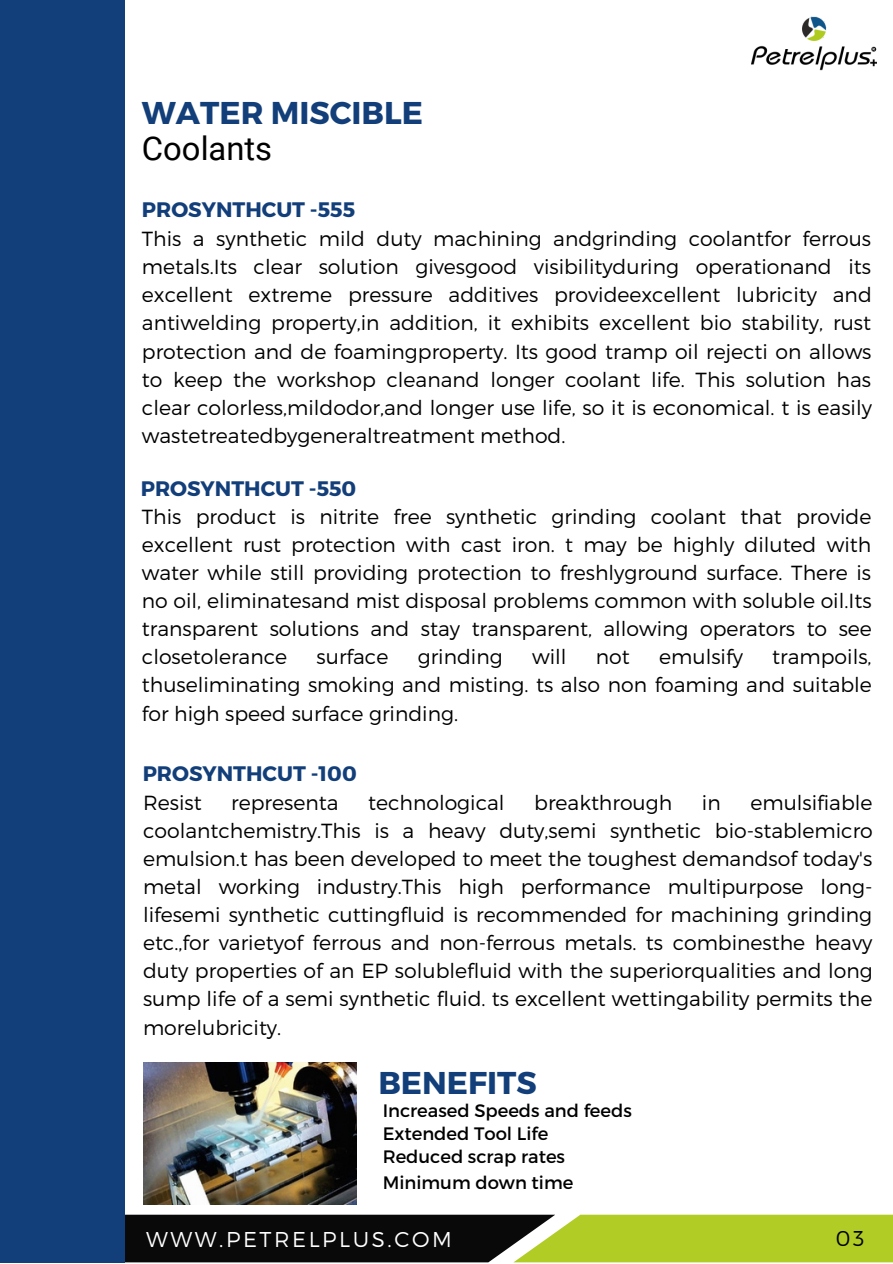
<style>
.page{position:relative;width:893px;height:1264px;background:#fff}
.page>*{position:absolute;margin:0;border:0;box-sizing:border-box;transform-origin:0 0}
.t1{font:32.85px "Roboto";color:#000}
.t2{font:700 31.5px "Montserrat";color:#123e79}
.t3{font:300 21.45px "Montserrat";letter-spacing:.12em;color:#fff}
.t4{font:300 21.45px "Montserrat";color:#000}
.t5{font:700 21px "Montserrat";color:#123e79}
.t6{font:300 20.4px/28px "Montserrat";color:#000;text-align:justify}
.t7{font:18px "Montserrat";color:#000}
</style>
<div class="page">
<div style="left:125px;top:1214px;width:388px;height:48px;background:#090909"></div>
<div style="left:0;top:0;width:125px;height:1262px;background:#123e79"></div>
<img style="left:751px;top:17px;width:125px;height:54px">
<div style="left:513px;top:1214px;width:379px;height:48px;background:#b1cc24"></div>
<img style="left:143px;top:1062px;width:214px;height:142px">
<p class="t2" style="left:142px;top:92px;width:282px">WATER MISCIBLE</p>
<p class="t1" style="left:142px;top:130px;width:132px">Coolants</p>
<p class="t5" style="left:142px;top:195px;width:215px">PROSYNTHCUT -555</p>
<p class="t6" style="left:142px;top:224px;width:731px">This a synthetic mild duty machining andgrinding coolantfor ferrous metals.Its clear solution givesgood visibilityduring operationand its excellent extreme pressure additives provideexcellent lubricity and antiwelding property,in addition, it exhibits excellent bio stability, rust protection and de foamingproperty. Its good tramp oil rejecti on allows to keep the workshop cleanand longer coolant life. This solution has clear colorless,mildodor,and longer use life, so it is economical. t is easily wastetreatedbygeneraltreatment method.</p>
<p class="t5" style="left:141px;top:474px;width:217px">PROSYNTHCUT -550</p>
<p class="t6" style="left:142px;top:501px;width:731px">This product is nitrite free synthetic grinding coolant that provide excellent rust protection with cast iron. t may be highly diluted with water while still providing protection to freshlyground surface. There is no oil, eliminatesand mist disposal problems common with soluble oil.Its transparent solutions and stay transparent, allowing operators to see closetolerance</p>
<p class="t6" style="left:316px;top:642px;width:73px">surface</p>
<p class="t6" style="left:418px;top:642px;width:86px">grinding</p>
<p class="t6" style="left:532px;top:642px;width:36px">will</p>
<p class="t6" style="left:596px;top:642px;width:35px">not</p>
<p class="t6" style="left:659px;top:642px;width:85px">emulsify</p>
<p class="t6" style="left:142px;top:642px;width:731px;text-indent:630px">trampoils, thuseliminating smoking and misting. ts also non foaming and suitable for high speed surface grinding.</p>
<p class="t5" style="left:143px;top:760px;width:215px">PROSYNTHCUT -100</p>
<p class="t6" style="left:143px;top:787px;width:731px;text-indent:607px">emulsifiable coolantchemistry.This is a heavy duty,semi synthetic bio-stablemicro emulsion.t has been developed to meet the toughest demandsof today's metal working industry.This high performance multipurpose long&shy;lifesemi synthetic cuttingfluid is recommended for machining grinding etc.,for varietyof ferrous and non-ferrous metals. ts combinesthe heavy duty properties of an EP solublefluid with the superiorqualities and long sump life of a semi synthetic fluid. ts excellent wettingability permits the morelubricity.</p>
<p class="t6" style="left:143px;top:787px;width:60px">Resist</p>
<p class="t6" style="left:231px;top:787px;width:109px">representa</p>
<p class="t6" style="left:368px;top:787px;width:138px">technological</p>
<p class="t6" style="left:534px;top:787px;width:140px">breakthrough</p>
<p class="t6" style="left:702px;top:787px;width:20px">in</p>
<p class="t2" style="left:378px;top:1061px;width:160px">BENEFITS</p>
<p class="t7" style="left:382px;top:1098px;width:250px">Increased Speeds and feeds</p>
<p class="t7" style="left:382px;top:1121px;width:167px">Extended Tool Life</p>
<p class="t7" style="left:382px;top:1144px;width:184px">Reduced scrap rates</p>
<p class="t7" style="left:382px;top:1171px;width:192px">Minimum down time</p>
<p class="t3" style="left:146px;top:1225px;width:307px">WWW.PETRELPLUS.COM</p>
<p class="t4" style="left:835px;top:1224px;width:30px">03</p>
</div>
